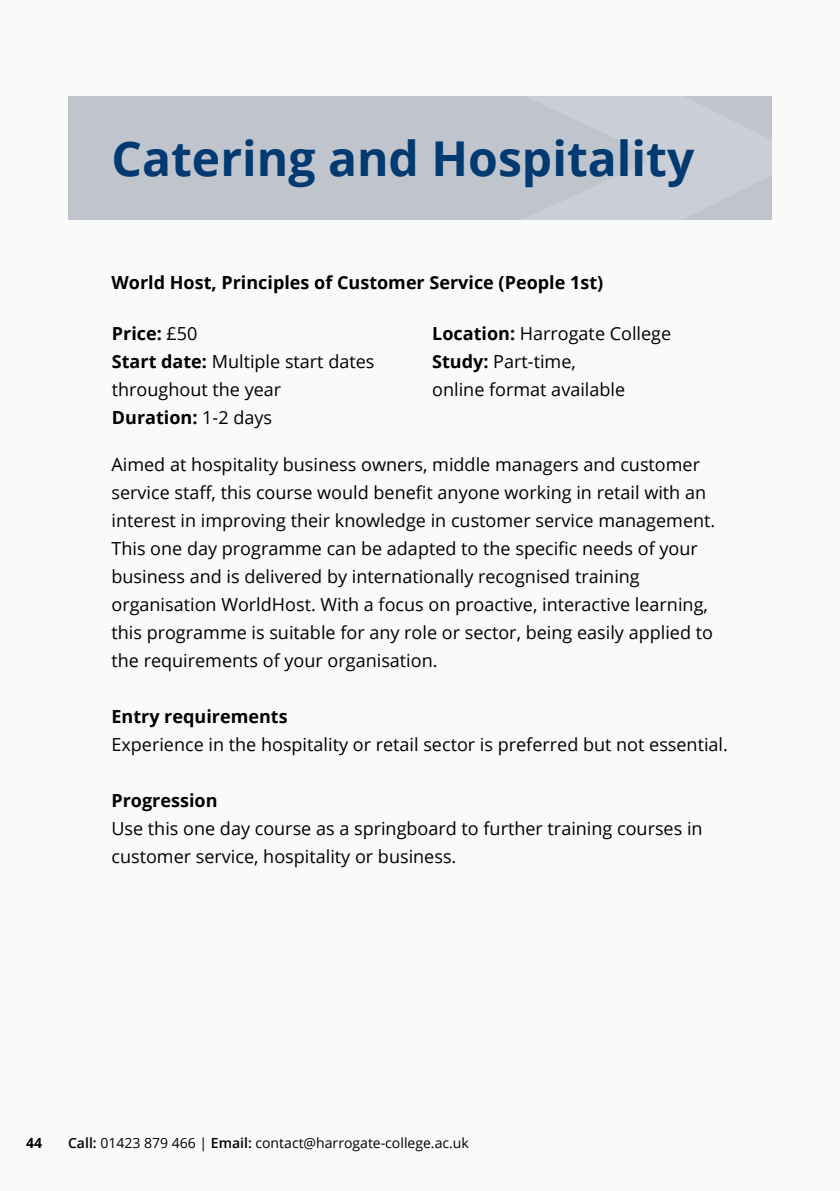
<style>
.page{position:relative;width:840px;height:1191px;background:#fff}
.page>*{position:absolute;margin:0;border:0;box-sizing:border-box;transform-origin:0 0}
.t1{font:700 48px "Open Sans";color:#003a70}
.t2{font:18px/28px "Open Sans";color:#000}
.t3{font:700 18px "Open Sans";color:#000}
.t4{font:14px "Open Sans";color:#000}
.t5{font:700 14px "Open Sans";color:#000}
.s1{font-weight:700}
.s2{font-weight:600}
</style>
<div class="page">
<div style="left:0;top:0;width:839px;height:1191px;background:#fafafa"></div>
<div style="left:68px;top:96px;width:703px;height:124px;background:#bfc4cd"></div>
<svg style="left:523px;top:96px;width:248px;height:124px;fill:#caced6"></svg>
<h1 class="t1" style="left:111px;top:125px;width:584px">Catering and Hospitality</h1>
<p class="t3" style="left:111px;top:269px;width:493px">World Host, Principles of Customer Service (People 1st)</p>
<p class="t2" style="left:112px;top:319px;width:264px"><span class="s1">Price:</span> £50<br><span class="s1">Start date:</span> Multiple start dates throughout the year<br><span class="s1">Duration:</span> 1-2 days</p>
<p class="t2" style="left:432px;top:319px;width:240px"><span class="s1">Location:</span> Harrogate College<br><span class="s1">Study:</span> Part-time,<br>online format available</p>
<p class="t2" style="left:111px;top:450px;width:605px">Aimed at hospitality business owners, middle managers and customer service staff, this course would benefit anyone working in retail with an interest in improving their knowledge in customer service management.<br>This one day programme can be adapted to the specific needs of your business and is delivered by internationally recognised training organisation WorldHost. With a focus on proactive, interactive learning, this programme is suitable for any role or sector, being easily applied to the requirements of your organisation.</p>
<p class="t3" style="left:111px;top:704px;width:178px">Entry requirements</p>
<p class="t2" style="left:111px;top:730px;width:617px">Experience in the hospitality or retail sector is preferred but not essential.</p>
<p class="t3" style="left:111px;top:788px;width:107px">Progression</p>
<p class="t2" style="left:111px;top:814px;width:592px">Use this one day course as a springboard to further training courses in customer service, hospitality or business.</p>
<p class="t5" style="left:26px;top:1133px;width:17px">44</p>
<p class="t4" style="left:68px;top:1133px;width:402px"><span class="s2">Call:</span> 01423 879 466 | <span class="s2">Email:</span> contact@harrogate-college.ac.uk</p>
</div>
